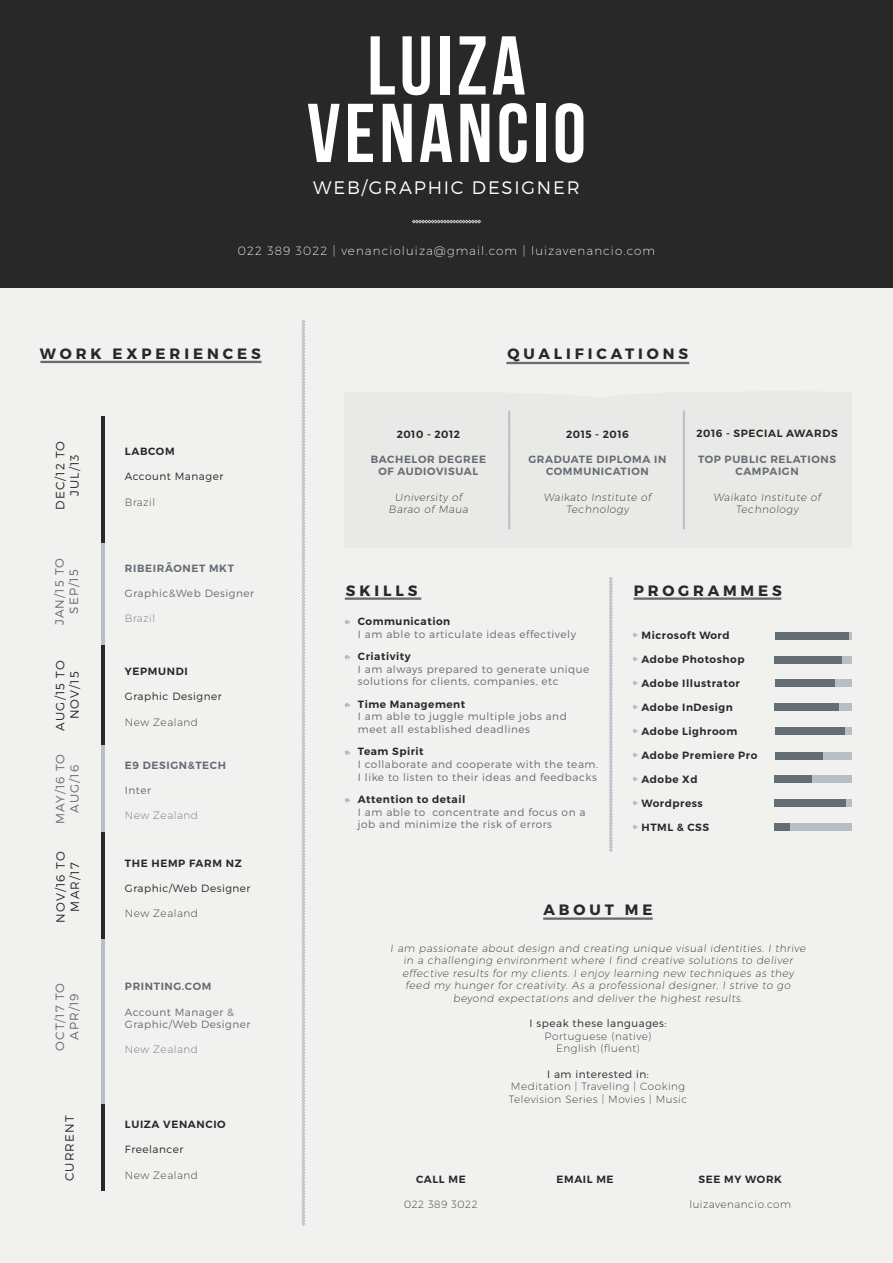
<style>
.page{position:relative;width:893px;height:1263px;background:#f1f1ef}
.page>*{position:absolute;margin:0;border:0;box-sizing:border-box;transform-origin:0 0}
.t1{font:700 83.25px/67.5px "Bebas Neue";letter-spacing:.05em;color:#fff;text-align:center}
.t2{font:300 18.15px "Montserrat";letter-spacing:.1em;color:#fff}
.t3{font:700 15px "Montserrat";letter-spacing:.26em;color:#282828}
.t4{font:200 12px "Montserrat";letter-spacing:.09em;color:#fff}
.t5{font:300 12px/14.4px "Montserrat";letter-spacing:.1em;color:#282828;text-align:center}
.t6{font:300 12px/14.4px "Montserrat";letter-spacing:.09em;color:#646c74;text-align:center}
.t7{font:200 10.5px/12.6px "Montserrat";letter-spacing:.05em;color:#282828;text-align:center}
.t8{font:300 10.5px/12.6px "Montserrat";letter-spacing:.05em;color:#646c74}
.t9{font:600 10.5px "Montserrat";letter-spacing:.05em;color:#282828}
.t10{font:600 10.5px/12.6px "Montserrat";letter-spacing:.06em;color:#646c74;text-align:center}
.t11{font:300 10.5px "Montserrat";letter-spacing:.05em;color:#282828}
.t12{font:200 10.5px "Montserrat";letter-spacing:.05em;color:#646c74}
</style>
<div class="page">
<div style="left:0;top:0;width:893px;height:287px;background:#282828"></div>
<svg style="left:633px;top:633px;width:5px;height:5px"></svg>
<svg style="left:633px;top:657px;width:5px;height:5px"></svg>
<svg style="left:633px;top:681px;width:5px;height:5px"></svg>
<svg style="left:633px;top:705px;width:5px;height:5px"></svg>
<svg style="left:633px;top:729px;width:5px;height:5px"></svg>
<svg style="left:633px;top:753px;width:5px;height:5px"></svg>
<svg style="left:633px;top:777px;width:5px;height:5px"></svg>
<svg style="left:633px;top:801px;width:5px;height:5px"></svg>
<svg style="left:633px;top:825px;width:5px;height:5px"></svg>
<svg style="left:302px;top:320px;width:3px;height:905px;background:#c6cbd0"></svg>
<svg style="left:412px;top:220px;width:69px;height:3px"></svg>
<svg style="left:609px;top:577px;width:3px;height:275px"></svg>
<hr style="left:40px;top:361px;width:221px;height:2px;background:#646c74">
<hr style="left:506px;top:362px;width:183px;height:2px;background:#646c74">
<hr style="left:345px;top:597px;width:76px;height:3px;background:#646c74">
<hr style="left:543px;top:917px;width:110px;height:3px;background:#646c74">
<hr style="left:634px;top:597px;width:147px;height:3px;background:#646c74">
<hr style="left:101px;top:417px;width:4px;height:127px;background:#282828">
<hr style="left:101px;top:543px;width:4px;height:102px;background:#b8bfc6">
<hr style="left:101px;top:645px;width:4px;height:100px;background:#282828">
<hr style="left:101px;top:745px;width:4px;height:87px;background:#b8bfc6">
<hr style="left:101px;top:1103px;width:4px;height:88px;background:#282828">
<hr style="left:101px;top:938px;width:4px;height:165px;background:#b8bfc6">
<hr style="left:101px;top:832px;width:4px;height:107px;background:#282828">
<svg style="left:508px;top:411px;width:2px;height:118px"></svg>
<svg style="left:683px;top:411px;width:2px;height:118px"></svg>
<svg style="left:345px;top:798px;width:5px;height:5px"></svg>
<svg style="left:345px;top:750px;width:5px;height:5px"></svg>
<svg style="left:345px;top:702px;width:5px;height:5px"></svg>
<svg style="left:345px;top:655px;width:5px;height:5px"></svg>
<svg style="left:345px;top:620px;width:5px;height:4px"></svg>
<div style="left:775px;top:633px;width:77px;height:7px;background:#b8bfc6"></div>
<div style="left:775px;top:656px;width:77px;height:8px;background:#b8bfc6"></div>
<div style="left:775px;top:680px;width:77px;height:7px;background:#b8bfc6"></div>
<div style="left:775px;top:704px;width:77px;height:7px;background:#b8bfc6"></div>
<div style="left:775px;top:728px;width:77px;height:7px;background:#b8bfc6"></div>
<div style="left:775px;top:752px;width:77px;height:7px;background:#b8bfc6"></div>
<div style="left:775px;top:775px;width:77px;height:7px;background:#b8bfc6"></div>
<div style="left:775px;top:799px;width:77px;height:8px;background:#b8bfc6"></div>
<div style="left:775px;top:823px;width:77px;height:7px;background:#b8bfc6"></div>
<div style="left:775px;top:633px;width:74px;height:7px;background:#646c74"></div>
<div style="left:775px;top:656px;width:67px;height:8px;background:#646c74"></div>
<div style="left:775px;top:680px;width:60px;height:7px;background:#646c74"></div>
<div style="left:775px;top:704px;width:64px;height:7px;background:#646c74"></div>
<div style="left:775px;top:728px;width:69px;height:7px;background:#646c74"></div>
<div style="left:775px;top:752px;width:47px;height:7px;background:#646c74"></div>
<div style="left:775px;top:775px;width:37px;height:7px;background:#646c74"></div>
<div style="left:775px;top:799px;width:71px;height:8px;background:#646c74"></div>
<div style="left:775px;top:823px;width:15px;height:7px;background:#646c74"></div>
<h1 class="t1" style="left:307px;top:31px;width:280px">LUIZA<br>VENANCIO</h1>
<h2 class="t2" style="left:313px;top:177px;width:268px">WEB/GRAPHIC DESIGNER</h2>
<p class="t4" style="left:238px;top:243px;width:419px">022 389 3022 | venancioluiza@gmail.com | luizavenancio.com</p>
<h3 class="t3" style="left:40px;top:344px;width:222px">WORK EXPERIENCES</h3>
<p class="t5" style="left:53px;top:510px;width:71px;rotate:-90deg">DEC/12 TO<br>JUL/13</p>
<p class="t6" style="left:52px;top:625px;width:68px;rotate:-90deg">JAN/15 TO<br>SEP/15</p>
<p class="t5" style="left:53px;top:730px;width:71px;rotate:-90deg">AUG/15 TO<br>NOV/15</p>
<p class="t6" style="left:53px;top:824px;width:72px;rotate:-90deg">MAY/16 TO</p>
<p class="t6" style="left:67px;top:813px;width:49px;rotate:-90deg">AUG/16</p>
<p class="t5" style="left:53px;top:923px;width:72px;rotate:-90deg">NOV/16 TO<br>MAR/17</p>
<p class="t6" style="left:53px;top:1051px;width:69px;rotate:-90deg">OCT/17 TO<br>APR/19</p>
<p class="t5" style="left:62px;top:1181px;width:68px;rotate:-90deg">CURRENT</p>
<p class="t9" style="left:125px;top:445px;width:51px">LABCOM</p>
<p class="t11" style="left:125px;top:470px;width:100px">Account Manager</p>
<p class="t7" style="left:125px;top:495px;width:32px">Brazil</p>
<p class="t10" style="left:125px;top:562px;width:111px">RIBEIRÃONET MKT</p>
<p class="t8" style="left:125px;top:586px;width:131px">Graphic&amp;Web Designer</p>
<p class="t12" style="left:125px;top:612px;width:32px">Brazil</p>
<p class="t9" style="left:125px;top:665px;width:64px">YEPMUNDI</p>
<p class="t11" style="left:125px;top:690px;width:98px">Graphic Designer</p>
<p class="t7" style="left:125px;top:715px;width:75px">New Zealand</p>
<p class="t10" style="left:125px;top:759px;width:103px">E9 DESIGN&amp;TECH</p>
<p class="t8" style="left:125px;top:784px;width:28px">Inter</p>
<p class="t12" style="left:125px;top:809px;width:75px">New Zealand</p>
<p class="t9" style="left:125px;top:857px;width:118px">THE HEMP FARM NZ</p>
<p class="t11" style="left:125px;top:882px;width:127px">Graphic/Web Designer</p>
<p class="t7" style="left:125px;top:907px;width:75px">New Zealand</p>
<p class="t10" style="left:125px;top:980px;width:88px">PRINTING.COM</p>
<p class="t8" style="left:125px;top:1005px;width:127px">Account Manager &amp;<br>Graphic/Web Designer</p>
<p class="t12" style="left:125px;top:1043px;width:75px">New Zealand</p>
<p class="t9" style="left:125px;top:1118px;width:102px">LUIZA VENANCIO</p>
<p class="t11" style="left:125px;top:1143px;width:60px">Freelancer</p>
<p class="t7" style="left:125px;top:1168px;width:75px">New Zealand</p>
<h3 class="t3" style="left:507px;top:344px;width:182px">QUALIFICATIONS</h3>
<p class="t9" style="left:397px;top:427px;width:65px">2010 - 2012</p>
<p class="t10" style="left:371px;top:453px;width:117px">BACHELOR DEGREE<br>OF AUDIOVISUAL</p>
<p class="t7" style="left:389px;top:490px;width:83px">University of<br>Barao of Maua</p>
<p class="t9" style="left:566px;top:427px;width:64px">2015 - 2016</p>
<p class="t10" style="left:528px;top:453px;width:139px">GRADUATE DIPLOMA IN<br>COMMUNICATION</p>
<p class="t7" style="left:544px;top:490px;width:109px">Waikato Institute of<br>Technology</p>
<p class="t9" style="left:696px;top:427px;width:143px">2016 - SPECIAL AWARDS</p>
<p class="t10" style="left:698px;top:453px;width:139px">TOP PUBLIC RELATIONS<br>CAMPAIGN</p>
<p class="t7" style="left:713px;top:490px;width:109px">Waikato Institute of<br>Technology</p>
<h3 class="t3" style="left:346px;top:581px;width:73px">SKILLS</h3>
<p class="t9" style="left:345px;top:615px;width:107px">• Communication</p>
<p class="t8" style="left:358px;top:627px;width:220px">I am able to articulate ideas effectively</p>
<p class="t9" style="left:345px;top:650px;width:67px">• Criativity</p>
<p class="t8" style="left:358px;top:662px;width:233px">I am always prepared to generate unique solutions for clients, companies, etc</p>
<p class="t9" style="left:345px;top:697px;width:122px">• Time Management</p>
<p class="t8" style="left:358px;top:710px;width:210px">I am able to juggle multiple jobs and meet all established deadlines</p>
<p class="t9" style="left:345px;top:745px;width:80px">• Team Spirit</p>
<p class="t8" style="left:358px;top:758px;width:242px">I collaborate and cooperate with the team.<br>I like to listen to their ideas and feedbacks</p>
<p class="t9" style="left:345px;top:793px;width:122px">• Attention to detail</p>
<p class="t8" style="left:358px;top:805px;width:229px">I am able to concentrate and focus on a job and minimize the risk of errors</p>
<h3 class="t3" style="left:634px;top:581px;width:149px">PROGRAMMES</h3>
<p class="t9" style="left:642px;top:628px;width:90px">Microsoft Word</p>
<p class="t9" style="left:642px;top:652px;width:104px">Adobe Photoshop</p>
<p class="t9" style="left:642px;top:676px;width:100px">Adobe Illustrator</p>
<p class="t9" style="left:642px;top:700px;width:93px">Adobe InDesign</p>
<p class="t9" style="left:642px;top:724px;width:97px">Adobe Lighroom</p>
<p class="t9" style="left:642px;top:748px;width:117px">Adobe Premiere Pro</p>
<p class="t9" style="left:642px;top:772px;width:57px">Adobe Xd</p>
<p class="t9" style="left:642px;top:796px;width:63px">Wordpress</p>
<p class="t9" style="left:642px;top:820px;width:69px">HTML &amp; CSS</p>
<h3 class="t3" style="left:543px;top:901px;width:111px">ABOUT ME</h3>
<p class="t7" style="left:390px;top:941px;width:418px">I am passionate about design and creating unique visual identities. I thrive in a challenging environment where I find creative solutions to deliver effective results for my clients. I enjoy learning new techniques as they feed my hunger for creativity. As a professional designer, I strive to go beyond expectations and deliver the highest results.</p>
<p class="t11" style="left:529px;top:1017px;width:139px">I speak these languages:</p>
<p class="t7" style="left:545px;top:1029px;width:108px">Portuguese (native)<br>English (fluent)</p>
<p class="t11" style="left:547px;top:1067px;width:103px">I am interested in:</p>
<p class="t7" style="left:509px;top:1080px;width:180px;text-align:left">Meditation | Traveling | Cooking<br>Television Series | Movies | Music</p>
<p class="t9" style="left:416px;top:1172px;width:51px">CALL ME</p>
<p class="t7" style="left:404px;top:1198px;width:75px">022 389 3022</p>
<p class="t9" style="left:556px;top:1172px;width:59px">EMAIL ME</p>
<p class="t9" style="left:698px;top:1172px;width:85px">SEE MY WORK</p>
<p class="t7" style="left:689px;top:1198px;width:103px">luizavenancio.com</p>
</div>
